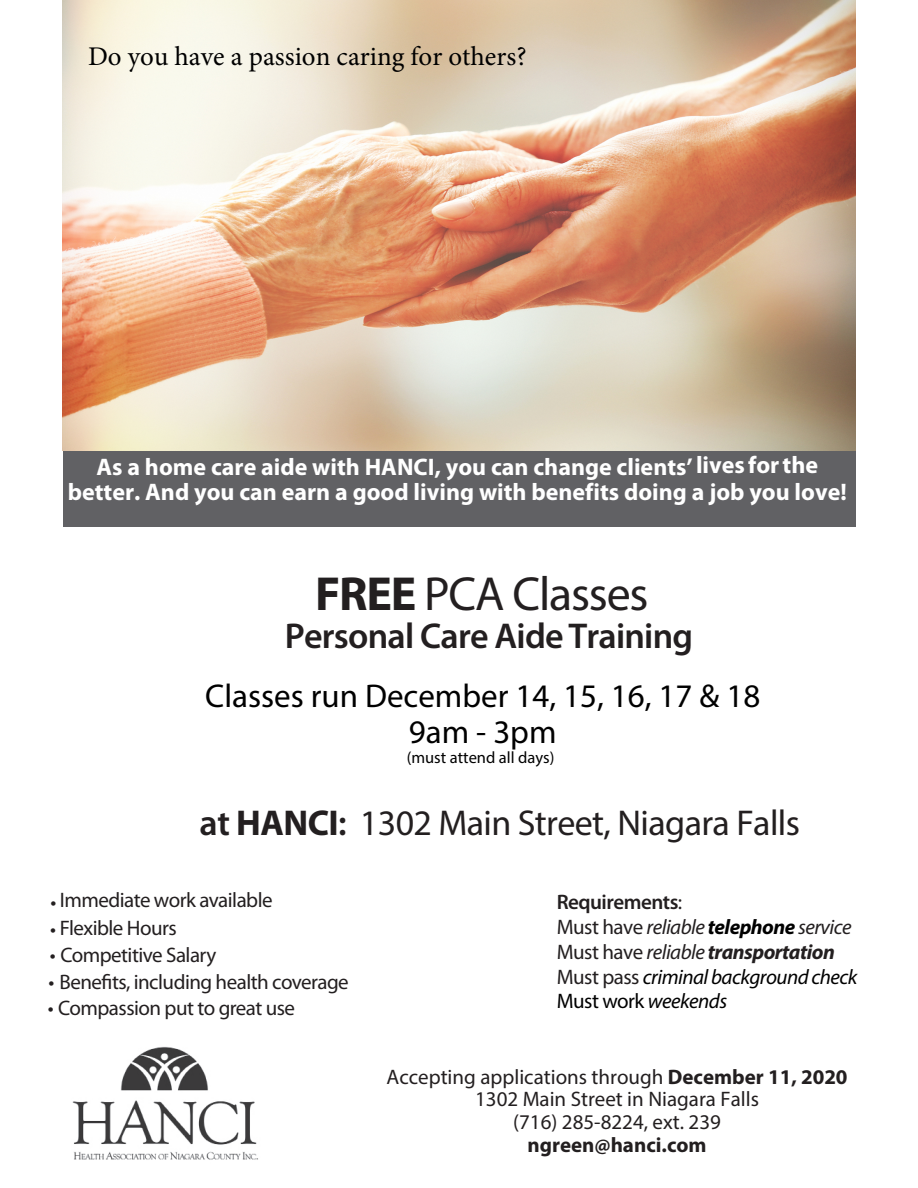
<style>
.page{position:relative;width:918px;height:1188px;background:#fff}
.page>*{position:absolute;margin:0;border:0;box-sizing:border-box;transform-origin:0 0}
.t1{font:48px "Myriad Pro";letter-spacing:-.025em;color:#231f20}
.t2{font:36px "Myriad Pro";letter-spacing:-.015em;color:#231f20}
.t3{font:600 36px "Myriad Pro";letter-spacing:-.02em;color:#231f20}
.t4{font:33px/36.2px "Myriad Pro";color:#000;text-align:center}
.t5{font:27px "Minion Pro";color:#000}
.t6{font:700 24px/26px "Myriad Pro";color:#fff;text-align:center}
.t7{font:italic 21px/24.9px "Myriad Pro";letter-spacing:-.025em;color:#000}
.t8{font:21px "Myriad Pro";letter-spacing:-.025em;color:#231f20}
.t9{font:21px/22.6px "Myriad Pro";color:#231f20;text-align:center}
.t10{font:700 21px "Myriad Pro";color:#231f20}
.t11{font:16.5px "Myriad Pro";color:#000}
.s1{font-weight:700}
.s2{font-weight:600}
.s3{font-weight:600;font-style:normal;color:#231f20}
.s4{font-style:normal;color:#231f20}
.s5{color:#231f20}
.s6{font-weight:700;color:#231f20}
.s7{font-style:normal}
</style>
<div class="page">
<div style="left:63px;top:438px;width:792px;height:89px;background:#616164"></div>
<img style="left:72px;top:1047px;width:186px;height:113px">
<img style="left:63px;top:0;width:792px;height:450px">
<p class="t5" style="left:88px;top:38px;width:440px">Do you have a passion caring for others?</p>
<p class="t6" style="left:68px;top:453px;width:781px">As a home care aide with HANCI, you can change clients’ lives for the better. And you can earn a good living with benefits doing a job you love!</p>
<h1 class="t1" style="left:315px;top:564px;width:335px"><span class="s1">FREE</span> PCA Classes</h1>
<h2 class="t3" style="left:285px;top:613px;width:410px">Personal Care AideTraining</h2>
<h3 class="t4" style="left:205px;top:677px;width:557px">Classes run December 14, 15, 16, 17 &amp; 18<br>9am - 3pm</h3>
<p class="t11" style="left:407px;top:747px;width:149px">(must attend all days)</p>
<h2 class="t2" style="left:200px;top:800px;width:602px"><span class="s2">at</span> <span class="s1">HANCI</span><span class="s2">:</span> 1302 Main Street, Niagara Falls</h2>
<p class="t8" style="left:51px;top:887px;width:224px">• Immediate work available</p>
<p class="t8" style="left:50px;top:915px;width:128px">• Flexible Hours</p>
<p class="t8" style="left:50px;top:942px;width:168px">• Competitive Salary</p>
<p class="t8" style="left:49px;top:969px;width:302px">• Benefits, including health coverage</p>
<p class="t8" style="left:48px;top:995px;width:249px">• Compassion put to great use</p>
<p class="t7" style="left:557px;top:889px;width:302px"><span class="s3">Requirements</span><span class="s4">:<br>Must have</span> <span class="s5">reliable</span> <span class="s1">telephone</span> <span class="s5">service<br></span><span class="s4">Must have</span> <span class="s5">reliable</span> <span class="s6">transportation<br></span><span class="s4">Must pass</span> criminal background check<br><span class="s7">Must work</span> weekends</p>
<p class="t9" style="left:387px;top:1065px;width:463px">Accepting applications through <span class="s1">December 11, 2020<br></span>1302 Main Street in Niagara Falls<br>(716) 285-8224, ext. 239</p>
<p class="t10" style="left:527px;top:1131px;width:181px">ngreen@hanci.com</p>
</div>
